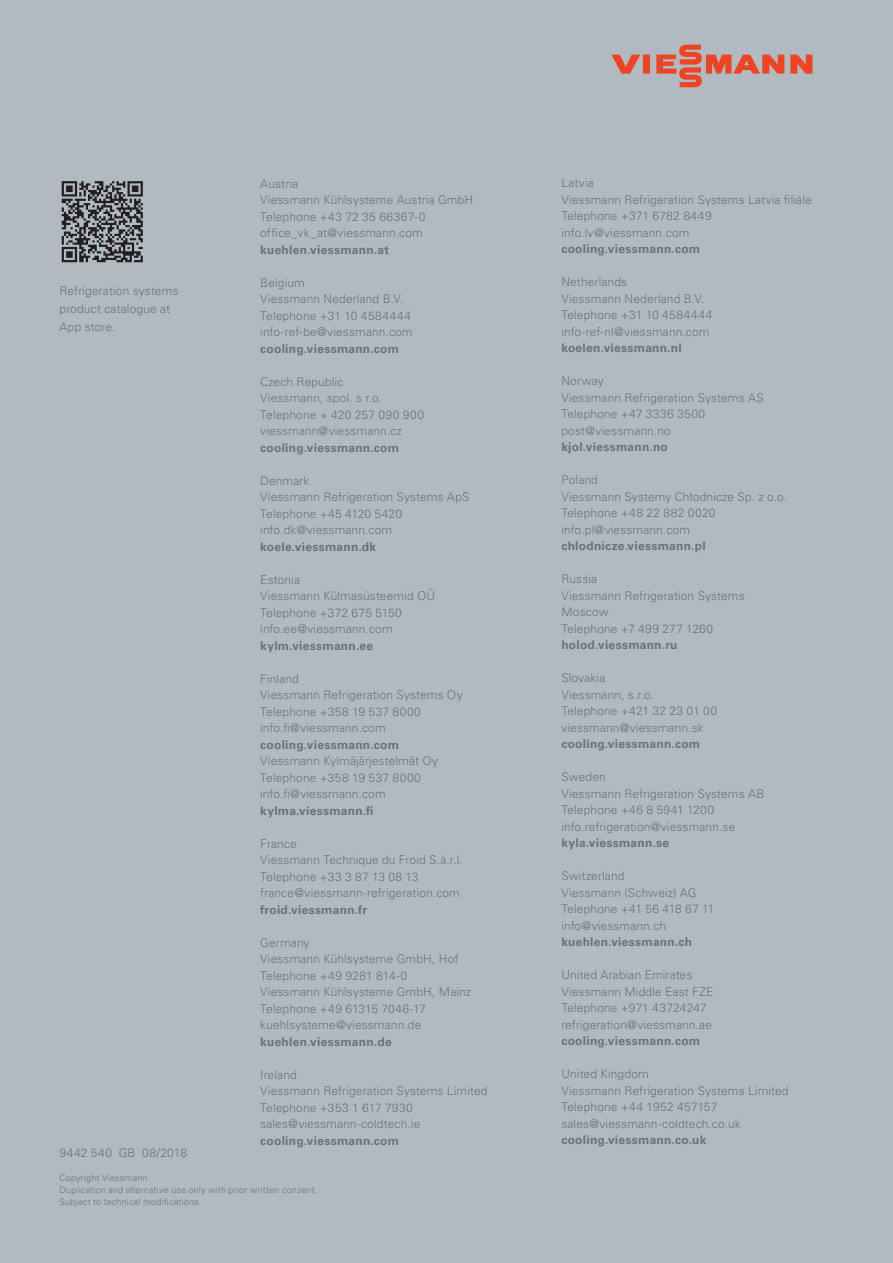
<style>
.page{position:relative;width:893px;height:1263px;background:#b1bac0}
.page>*{position:absolute;margin:0;border:0;box-sizing:border-box;transform-origin:0 0}
.t1{font:300 12px/16.5px "Univers LT Std";letter-spacing:.01em;color:#6a7374}
.t2{font:700 12px "Univers LT Std";letter-spacing:.02em;color:#6a7374}
.t3{font:300 12px/18px "Univers LTCYR 45";letter-spacing:.01em;color:#6a7374}
.t4{font:700 12px "Univers LTCYR 65";letter-spacing:.02em;color:#6a7374}
.t5{font:300 12px "Univers LTCYR 45";letter-spacing:.03em;color:#6a7374}
.t6{font:300 9px/12px "Univers LTCYR 45";letter-spacing:.02em;color:#6a7374}
.s1{font-family:"Univers LTCYR 65";font-weight:700}
.s2{font-weight:700}
</style>
<div class="page">
<svg style="left:61px;top:181px;width:82px;height:82px"></svg>
<svg style="left:62px;top:181px;width:81px;height:81px"></svg>
<svg style="left:611px;top:45px;width:201px;height:43px"></svg>
<p class="t1" style="left:260px;top:176px;width:214px">Austria<br>Viessmann Kühlsysteme Austria GmbH<br>Telephone +43 72 35 66367-0 office_vk_at@viessmann.com</p>
<p class="t2" style="left:260px;top:244px;width:130px">kuehlen.viessmann.at</p>
<p class="t1" style="left:260px;top:275px;width:154px">Belgium<br>Viessmann Nederland B.V.<br>Telephone +31 10 4584444 info-ref-be@viessmann.com <span class="s1">cooling</span><span class="s2">.viessmann.com</span></p>
<p class="t1" style="left:260px;top:374px;width:165px">Czech Republic<br>Viessmann, spol. s r.o.<br>Telephone + 420 257 090 900 viessmann@viessmann.cz <span class="s1">cooling</span><span class="s2">.viessmann.com</span></p>
<p class="t1" style="left:260px;top:473px;width:211px">Denmark<br>Viessmann Refrigeration Systems ApS<br>Telephone +45 4120 5420 info.dk@viessmann.com <span class="s1">koele</span><span class="s2">.viessmann.dk</span></p>
<p class="t1" style="left:260px;top:572px;width:176px">Estonia<br>Viessmann Külmasüsteemid OÜ<br>Telephone +372 675 5150 info.ee@viessmann.com</p>
<p class="t2" style="left:260px;top:640px;width:114px">kylm.viessmann.ee</p>
<p class="t1" style="left:260px;top:671px;width:204px">Finland<br>Viessmann Refrigeration Systems Oy<br>Telephone +358 19 537 8000 info.fi@viessmann.com <span class="s1">cooling</span><span class="s2">.viessmann.com<br></span>Viessmann Kylmäjärjestelmät Oy<br>Telephone +358 19 537 8000 info.fi@viessmann.com <span class="s1">kylma</span><span class="s2">.viessmann.fi</span></p>
<p class="t1" style="left:260px;top:836px;width:204px">France<br>Viessmann Technique du Froid S.à.r.l.<br>Telephone +33 3 87 13 08 13 france@viessmann-refrigeration.com</p>
<p class="t2" style="left:260px;top:904px;width:108px">froid.viessmann.fr</p>
<p class="t1" style="left:260px;top:935px;width:212px">Germany<br>Viessmann Kühlsysteme GmbH, Hof<br>Telephone +49 9281 814-0<br>Viessmann Kühlsysteme GmbH, Mainz<br>Telephone +49 61315 7046-17 kuehlsysteme@viessmann.de</p>
<p class="t2" style="left:260px;top:1036px;width:133px">kuehlen.viessmann.de</p>
<p class="t1" style="left:260px;top:1067px;width:229px">Ireland<br>Viessmann Refrigeration Systems Limited<br>Telephone +353 1 617 7930 sales@viessmann-coldtech.ie</p>
<p class="t4" style="left:260px;top:1136px;width:140px">cooling.viessmann.com</p>
<p class="t3" style="left:60px;top:283px;width:120px">Refrigeration systems product catalogue at<br>App store.</p>
<p class="t5" style="left:60px;top:1148px;width:129px">9442 540 GB 08/2018</p>
<p class="t6" style="left:60px;top:1172px;width:260px">Copyright Viessmann<br>Duplication and alternative use only with prior written consent.<br>Subject to technical modifications.</p>
<p class="t1" style="left:561px;top:176px;width:252px">Latvia<br>Viessmann Refrigeration Systems Latvia filiále<br>Telephone +371 6782 8449 info.lv@viessmann.com <span class="s1">cooling</span><span class="s2">.viessmann.com</span></p>
<p class="t1" style="left:561px;top:275px;width:152px">Netherlands<br>Viessmann Nederland B.V.<br>Telephone +31 10 4584444 info-ref-nl@viessmann.com <span class="s1">koelen</span><span class="s2">.viessmann.nl</span></p>
<p class="t1" style="left:561px;top:374px;width:204px">Norway<br>Viessmann Refrigeration Systems AS<br>Telephone +47 3336 3500 post@viessmann.no <span class="s1">kjol</span><span class="s2">.viessmann.no</span></p>
<p class="t1" style="left:561px;top:473px;width:227px">Poland<br>Viessmann Systemy Chłodnicze Sp. z o.o.<br>Telephone +48 22 882 0020 info.pl@viessmann.com</p>
<p class="t4" style="left:561px;top:542px;width:146px">chlodnicze.viessmann.pl</p>
<p class="t1" style="left:561px;top:572px;width:185px">Russia<br>Viessmann Refrigeration Systems<br>Moscow<br>Telephone +7 499 277 1260</p>
<p class="t2" style="left:561px;top:639px;width:118px">holod.viessmann.ru</p>
<p class="t1" style="left:561px;top:671px;width:157px">Slovakia<br>Viessmann, s.r.o.<br>Telephone +421 32 23 01 00 viessmann@viessmann.sk <span class="s1">cooling</span><span class="s2">.viessmann.com</span></p>
<p class="t1" style="left:561px;top:770px;width:205px">Sweden<br>Viessmann Refrigeration Systems AB<br>Telephone +46 8 5941 1200 info.refrigeration@viessmann.se <span class="s1">kyla</span><span class="s2">.viessmann.se</span></p>
<p class="t1" style="left:561px;top:869px;width:155px">Switzerland<br>Viessmann (Schweiz) AG<br>Telephone +41 56 418 67 11 info@viessmann.ch</p>
<p class="t2" style="left:561px;top:936px;width:132px">kuehlen.viessmann.ch</p>
<p class="t1" style="left:561px;top:968px;width:154px">United Arabian Emirates<br>Viessmann Middle East FZE<br>Telephone +971 43724247 refrigeration@viessmann.ae <span class="s1">cooling</span><span class="s2">.viessmann.com</span></p>
<p class="t1" style="left:561px;top:1067px;width:229px">United Kingdom<br>Viessmann Refrigeration Systems Limited<br>Telephone +44 1952 457157 sales@viessmann-coldtech.co.uk</p>
<p class="t2" style="left:561px;top:1134px;width:147px">cooling.viessmann.co.uk</p>
</div>
